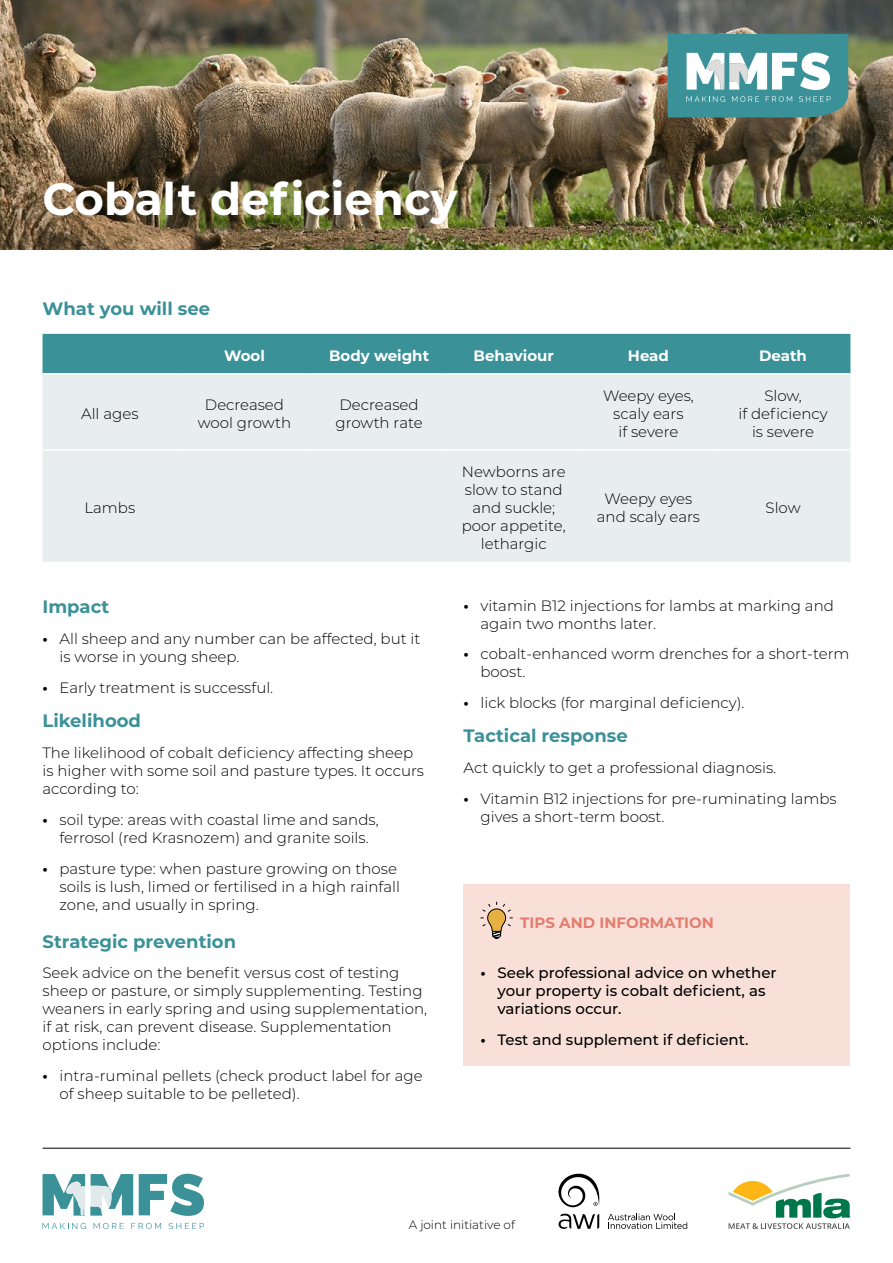
<style>
.page{position:relative;width:893px;height:1263px;background:#fff}
.page>*{position:absolute;margin:0;border:0;box-sizing:border-box;transform-origin:0 0}
.t1{font:700 45px "Montserrat";color:#fff}
.t2{font:700 18px "Montserrat";color:#3b9198}
.t3{font:300 15px/18px "Montserrat";color:#000}
.t4{font:500 15px/18px "Montserrat";color:#000}
.t5{font:700 15px "Montserrat";color:#fff}
.t6{font:700 15px "Montserrat";color:#e37e6f}
.t7{font:300 12px "Montserrat";color:#000}
.s1{font-weight:700}
</style>
<div class="page">
<img style="left:0;top:0;width:893px;height:249px">
<svg style="left:668px;top:34px;width:180px;height:83px"></svg>
<div style="left:43px;top:334px;width:807px;height:39px;background:#3b9198"></div>
<div style="left:43px;top:375px;width:807px;height:187px;background:#e8edee"></div>
<hr style="left:43px;top:449px;width:134px;height:2px;background:#fff">
<hr style="left:177px;top:449px;width:135px;height:2px;background:#fff">
<hr style="left:312px;top:449px;width:134px;height:2px;background:#fff">
<hr style="left:446px;top:449px;width:135px;height:2px;background:#fff">
<hr style="left:581px;top:449px;width:135px;height:2px;background:#fff">
<hr style="left:716px;top:449px;width:134px;height:2px;background:#fff">
<div style="left:463px;top:885px;width:387px;height:181px;background:#f8e0d8"></div>
<svg style="left:480px;top:901px;width:33px;height:38px"></svg>
<svg style="left:729px;top:1174px;width:121px;height:55px"></svg>
<svg style="left:608px;top:1214px;width:79px;height:15px"></svg>
<svg style="left:559px;top:1214px;width:40px;height:15px"></svg>
<svg style="left:558px;top:1174px;width:42px;height:33px"></svg>
<svg style="left:139px;top:1174px;width:65px;height:42px"></svg>
<svg style="left:43px;top:1174px;width:90px;height:42px"></svg>
<svg style="left:43px;top:1223px;width:43px;height:6px"></svg>
<svg style="left:94px;top:1223px;width:30px;height:6px"></svg>
<svg style="left:131px;top:1223px;width:30px;height:6px"></svg>
<svg style="left:169px;top:1223px;width:35px;height:6px"></svg>
<hr style="left:43px;top:1148px;width:807px;height:1px;background:#000">
<h1 class="t1" style="left:43px;top:167px;width:416px">Cobalt deficiency</h1>
<p class="t2" style="left:43px;top:296px;width:169px">What you will see</p>
<p class="t5" style="left:224px;top:345px;width:42px">Wool</p>
<p class="t5" style="left:329px;top:345px;width:102px">Body weight</p>
<p class="t5" style="left:474px;top:345px;width:82px">Behaviour</p>
<p class="t5" style="left:628px;top:345px;width:43px">Head</p>
<p class="t5" style="left:759px;top:345px;width:49px">Death</p>
<p class="t3" style="left:81px;top:404px;width:59px">All ages</p>
<p class="t3" style="left:198px;top:395px;width:95px;text-align:center">Decreased wool growth</p>
<p class="t3" style="left:335px;top:395px;width:89px">Decreased growth rate</p>
<p class="t3" style="left:603px;top:386px;width:92px;text-align:center">Weepy eyes, scaly ears<br>if severe</p>
<p class="t3" style="left:738px;top:386px;width:91px;text-align:center">Slow,<br>if deficiency is severe</p>
<p class="t3" style="left:84px;top:498px;width:52px">Lambs</p>
<p class="t2" style="left:43px;top:594px;width:68px">Impact</p>
<p class="t3" style="left:60px;top:629px;width:362px;text-indent:-17px"><span class="s1">•</span> All sheep and any number can be affected, but it is worse in young sheep.</p>
<p class="t3" style="left:43px;top:678px;width:232px"><span class="s1">•</span> Early treatment is successful.</p>
<p class="t2" style="left:43px;top:708px;width:100px">Likelihood</p>
<p class="t3" style="left:43px;top:743px;width:383px">The likelihood of cobalt deficiency affecting sheep is higher with some soil and pasture types. It occurs according to:</p>
<p class="t3" style="left:43px;top:810px;width:338px;text-align:center"><span class="s1">•</span> soil type: areas with coastal lime and sands, ferrosol (red Krasnozem) and granite soils.</p>
<p class="t3" style="left:60px;top:859px;width:342px;text-indent:-17px"><span class="s1">•</span> pasture type: when pasture growing on those soils is lush, limed or fertilised in a high rainfall zone, and usually in spring.</p>
<p class="t2" style="left:43px;top:928px;width:195px">Strategic prevention</p>
<p class="t3" style="left:43px;top:963px;width:386px">Seek advice on the benefit versus cost of testing sheep or pasture, or simply supplementing. Testing weaners in early spring and using supplementation, if at risk, can prevent disease. Supplementation options include:</p>
<p class="t3" style="left:60px;top:1066px;width:365px;text-indent:-17px"><span class="s1">•</span> intra-ruminal pellets (check product label for age of sheep suitable to be pelleted).</p>
<p class="t3" style="left:462px;top:462px;width:105px;text-align:center">Newborns are slow to stand and suckle; poor appetite, lethargic</p>
<p class="t3" style="left:597px;top:489px;width:105px;text-align:center">Weepy eyes and scaly ears</p>
<p class="t3" style="left:766px;top:498px;width:37px">Slow</p>
<p class="t3" style="left:480px;top:596px;width:355px;text-indent:-17px"><span class="s1">•</span> vitamin B12 injections for lambs at marking and again two months later.</p>
<p class="t3" style="left:480px;top:644px;width:370px;text-indent:-17px"><span class="s1">•</span> cobalt-enhanced worm drenches for a short-term boost.</p>
<p class="t3" style="left:463px;top:693px;width:283px"><span class="s1">•</span> lick blocks (for marginal deficiency).</p>
<p class="t2" style="left:463px;top:723px;width:166px">Tactical response</p>
<p class="t3" style="left:463px;top:758px;width:314px">Act quickly to get a professional diagnosis.</p>
<p class="t3" style="left:480px;top:789px;width:358px;text-indent:-17px"><span class="s1">•</span> Vitamin B12 injections for pre-ruminating lambs gives a short-term boost.</p>
<p class="t6" style="left:520px;top:912px;width:195px">TIPS AND INFORMATION</p>
<p class="t4" style="left:497px;top:963px;width:281px;text-indent:-17px"><span class="s1">•</span> Seek professional advice on whether your property is cobalt deficient, as variations occur.</p>
<p class="t4" style="left:480px;top:1030px;width:269px"><span class="s1">•</span> Test and supplement if deficient.</p>
<p class="t7" style="left:409px;top:1216px;width:108px">A joint initiative of</p>
</div>
